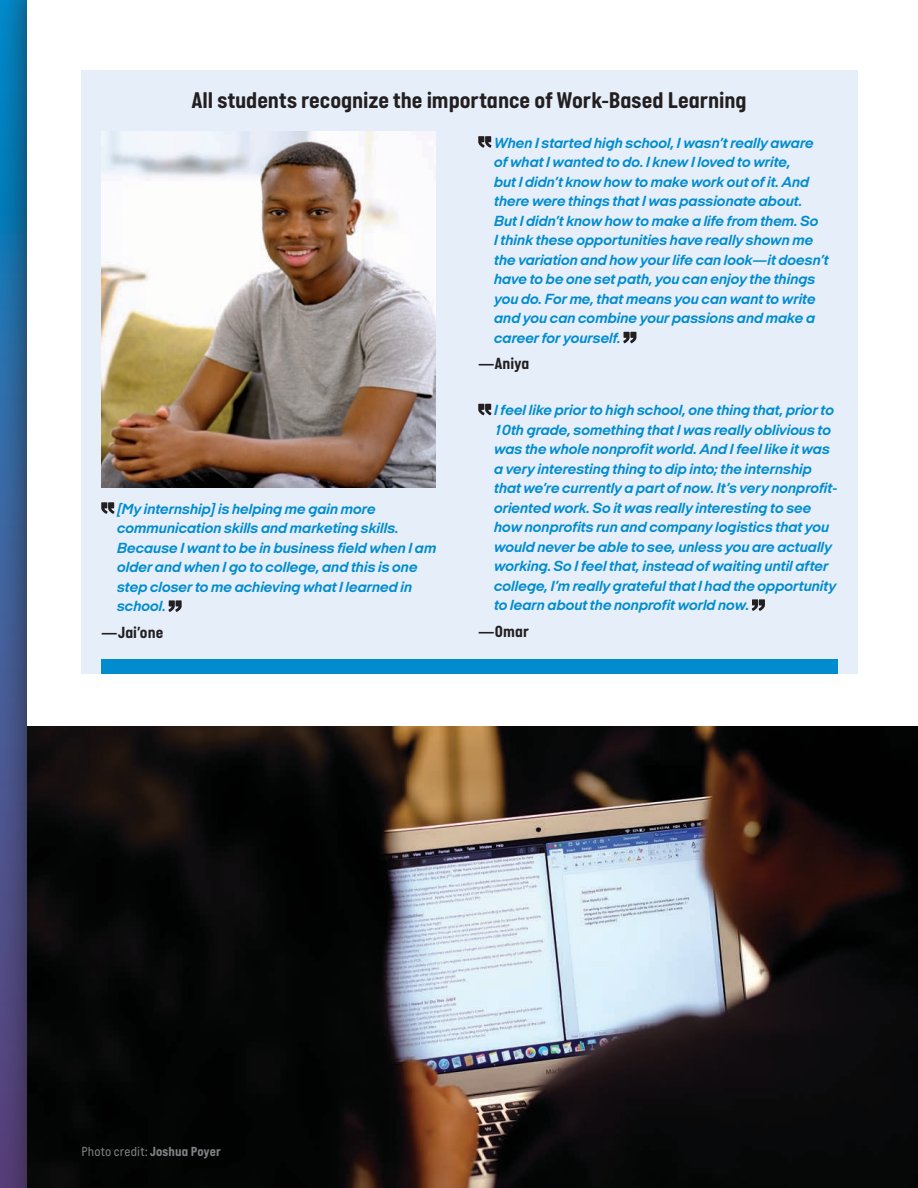
<style>
.page{position:relative;width:918px;height:1188px;background:#fff}
.page>*{position:absolute;margin:0;border:0;box-sizing:border-box;transform-origin:0 0}
.t1{font:700 23.25px "Italian Plate No 1";color:#231f20}
.Text{font:700 16.5px "Italian Plate No 1";color:#231f20}
.Quote_Blue{font:italic 700 15px/19.5px "Italian Plate No 1 Expanded";letter-spacing:.005em;color:#008ccf}
.t2{font:13.5px "Italian Plate No 1";letter-spacing:.015em;color:#808285}
.s1{font-weight:700}
</style>
<div class="page">
<div style="left:0;top:0;width:40px;height:1188px;background:#231f20;opacity:.75"></div>
<div style="left:27px;top:0;width:891px;height:1188px;background:#fff"></div>
<div style="left:81px;top:70px;width:777px;height:604px;background:#e5eef9"></div>
<img style="left:101px;top:131px;width:335px;height:357px">
<svg style="left:101px;top:502px;width:14px;height:12px"></svg>
<svg style="left:168px;top:600px;width:14px;height:12px"></svg>
<svg style="left:478px;top:136px;width:14px;height:12px"></svg>
<svg style="left:623px;top:332px;width:13px;height:11px"></svg>
<svg style="left:478px;top:404px;width:14px;height:11px"></svg>
<svg style="left:752px;top:599px;width:13px;height:12px"></svg>
<div style="left:101px;top:660px;width:736px;height:14px;background:#008ccf"></div>
<img style="left:27px;top:727px;width:891px;height:461px">
<p class="t1" style="left:192px;top:88px;width:557px">All students recognize the importance of Work-Based Learning</p>
<p class="Quote_Blue" style="left:117px;top:499px;width:321px">[My internship] is helping me gain more communication skills and marketing skills.<br>Because I want to be in business field when I am older and when I go to college, and this is one step closer to me achieving what I learned in school.</p>
<p class="Text" style="left:101px;top:623px;width:63px">—Jai’one</p>
<p class="Quote_Blue" style="left:494px;top:133px;width:336px">When I started high school, I wasn’t really aware of what I wanted to do. I knew I loved to write,<br>but I didn’t know how to make work out of it. And there were things that I was passionate about.<br>But I didn’t know how to make a life from them. So<br>I think these opportunities have really shown me the variation and how your life can look—it doesn’t have to be one set path, you can enjoy the things you do. For me, that means you can want to write and you can combine your passions and make a career for yourself.</p>
<p class="Text" style="left:478px;top:355px;width:53px">—Aniya</p>
<p class="Quote_Blue" style="left:494px;top:400px;width:345px">I feel like prior to high school, one thing that, prior to 10th grade, something that I was really oblivious to was the whole nonprofit world. And I feel like it was a very interesting thing to dip into; the internship that we’re currently a part of now. It’s very nonprofit&shy;oriented work. So it was really interesting to see how nonprofits run and company logistics that you would never be able to see, unless you are actually working. So I feel that, instead of waiting until after college, I’m really grateful that I had the opportunity to learn about the nonprofit world now.</p>
<p class="Text" style="left:478px;top:622px;width:52px">—Omar</p>
<p class="t2" style="left:81px;top:1145px;width:141px">Photo credit: <span class="s1">Joshua Poyer</span></p>
</div>
